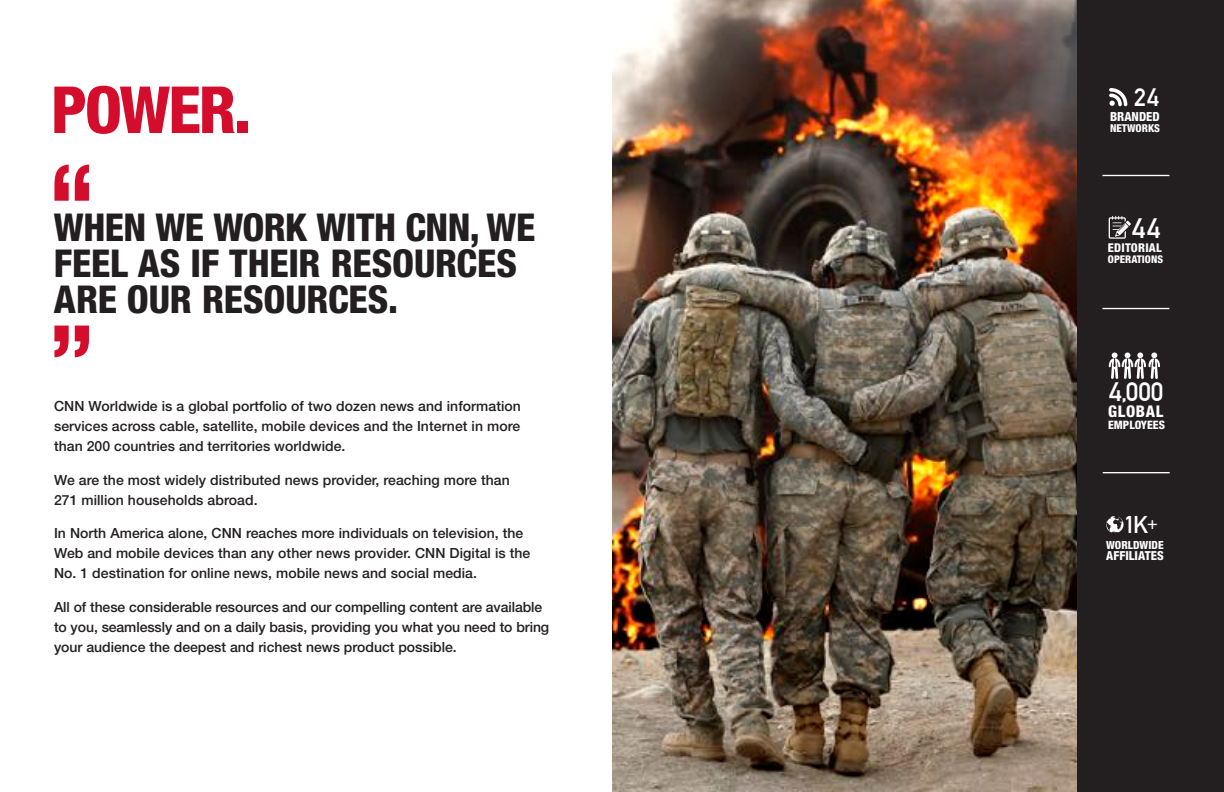
<style>
.page{position:relative;width:1224px;height:792px;background:#fff}
.page>*{position:absolute;margin:0;border:0;box-sizing:border-box;transform-origin:0 0}
.t1{font:800 condensed 65px "Helvetica Neue LT Std";letter-spacing:-.035em;color:#d30d2b}
.t2{font:800 condensed 38.4px/35.8px "Helvetica Neue LT Std";letter-spacing:-.005em;color:#231f20}
.t3{font:700 27.5px "DIN Alternate";color:#fff}
.t4{font:700 26.1px "DIN Alternate";color:#fff}
.t5{font:700 24.7px "DIN Alternate";color:#fff}
.t6{font:700 23.7px "DIN Alternate";color:#fff}
.t7{font:800 condensed 16.1px "Helvetica Neue LT Std";letter-spacing:.045em;color:#fff}
.t8{font:500 14px/20px "Helvetica Neue LT Std";letter-spacing:.005em;color:#231f20}
.t9{font:800 condensed 12.5px "Helvetica Neue LT Std";color:#fff}
.t10{font:800 condensed 12.4px "Helvetica Neue LT Std";letter-spacing:.005em;color:#fff}
.t11{font:800 condensed 12.1px "Helvetica Neue LT Std";letter-spacing:.02em;color:#fff}
.t12{font:800 condensed 11.6px "Helvetica Neue LT Std";color:#fff}
.t13{font:800 condensed 11.2px "Helvetica Neue LT Std";color:#fff}
.t14{font:800 condensed 10.9px "Helvetica Neue LT Std";color:#fff}
.t15{font:800 condensed 10.6px "Helvetica Neue LT Std";color:#fff}
</style>
<div class="page">
<img style="left:612px;top:0;width:465px;height:791px">
<svg style="left:54px;top:165px;width:35px;height:36px"></svg>
<svg style="left:54px;top:326px;width:35px;height:31px"></svg>
<div style="left:1077px;top:0;width:147px;height:792px;background:#231f20"></div>
<svg style="left:1109px;top:216px;width:22px;height:23px"></svg>
<svg style="left:1109px;top:352px;width:51px;height:27px"></svg>
<svg style="left:1106px;top:516px;width:18px;height:17px"></svg>
<svg style="left:1109px;top:88px;width:18px;height:18px"></svg>
<hr style="left:1102px;top:175px;width:67px;height:1px;background:#fff">
<hr style="left:1102px;top:308px;width:67px;height:1px;background:#fff">
<hr style="left:1103px;top:472px;width:67px;height:1px;background:#fff">
<h1 class="t1" style="left:51px;top:70px;width:202px">POWER.</h1>
<h3 class="t5" style="left:1134px;top:83px;width:26px">24</h3>
<p class="t9" style="left:1110px;top:109px;width:51px">BRANDED</p>
<p class="t14" style="left:1110px;top:121px;width:52px">NETWORKS</p>
<h2 class="t2" style="left:54px;top:209px;width:483px">WHEN WE WORK WITH CNN, WE<br>FEEL AS IF THEIR RESOURCES<br>ARE OUR RESOURCES.</h2>
<h3 class="t3" style="left:1132px;top:212px;width:30px">44</h3>
<p class="t11" style="left:1108px;top:240px;width:55px">EDITORIAL</p>
<p class="t15" style="left:1108px;top:252px;width:57px">OPERATIONS</p>
<p class="t8" style="left:54px;top:396px;width:468px;text-align:justify">CNN Worldwide is a global portfolio of two dozen news and information services across cable, satellite, mobile devices and the Internet in more than 200 countries and territories worldwide.</p>
<p class="t8" style="left:54px;top:470px;width:457px">We are the most widely distributed news provider, reaching more than<br>271 million households abroad.</p>
<p class="t8" style="left:54px;top:523px;width:478px">In North America alone, CNN reaches more individuals on television, the<br>Web and mobile devices than any other news provider. CNN Digital is the<br>No. 1 destination for online news, mobile news and social media.</p>
<p class="t8" style="left:54px;top:597px;width:497px">All of these considerable resources and our compelling content are available to you, seamlessly and on a daily basis, providing you what you need to bring your audience the deepest and richest news product possible.</p>
<h3 class="t4" style="left:1109px;top:376px;width:56px">4,000</h3>
<p class="t7" style="left:1108px;top:401px;width:57px">GLOBAL</p>
<p class="t12" style="left:1108px;top:418px;width:58px">EMPLOYEES</p>
<h3 class="t6" style="left:1124px;top:511px;width:35px">1K<sup>+</sup></h3>
<p class="t13" style="left:1106px;top:538px;width:59px">WORLDWIDE</p>
<p class="t10" style="left:1106px;top:548px;width:59px">AFFILIATES</p>
</div>
